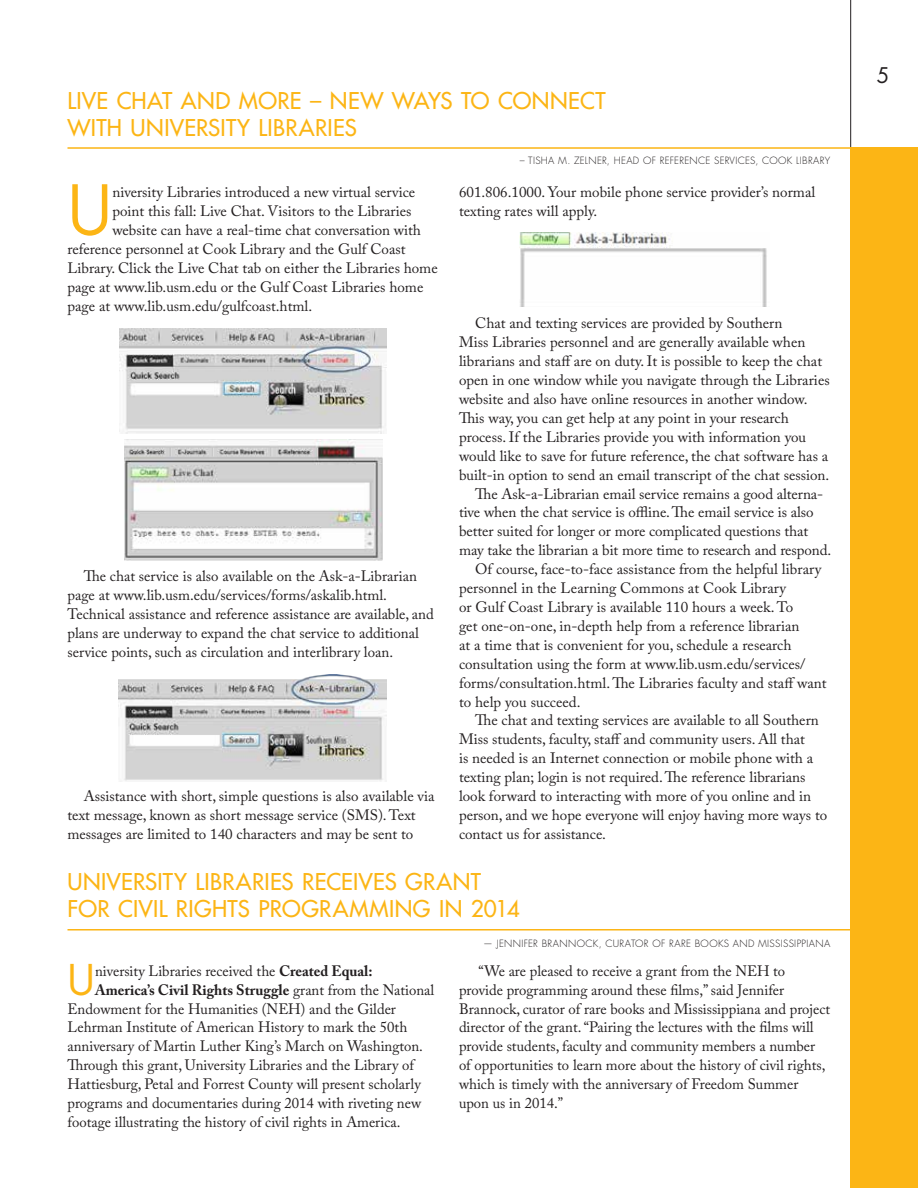
<style>
.page{position:relative;width:918px;height:1188px;background:#fff}
.page>*{position:absolute;margin:0;border:0;box-sizing:border-box;transform-origin:0 0}
.t1{font:67.05px "Futura Std";color:#fcb515}
.t2{font:41.25px "Futura Std";color:#fcb515}
.t3{font:500 22.5px/27px "Futura Std";letter-spacing:.015em;color:#fcb515}
.t4{font:21px "Futura Std";color:#231f20}
.t5{font:15px/18.9px "Adobe Caslon Pro";color:#231f20}
.t6{font:700 15px "Adobe Caslon Pro";color:#231f20}
.t7{font:300 9.75px "Futura Std";letter-spacing:.035em;color:#231f20}
.s1{font-weight:700}
.s2{font-weight:400}
</style>
<div class="page">
<hr style="left:850px;top:0;width:1px;height:148px;background:#231f20">
<div style="left:850px;top:148px;width:68px;height:1040px;background:#fcb515"></div>
<img style="left:119px;top:329px;width:268px;height:104px">
<img style="left:124px;top:440px;width:258px;height:120px">
<img style="left:119px;top:674px;width:267px;height:108px">
<img style="left:519px;top:233px;width:248px;height:73px">
<hr style="left:68px;top:147px;width:850px;height:2px;background:#fcb515">
<hr style="left:68px;top:929px;width:850px;height:2px;background:#fcb515">
<h3 class="t3" style="left:68px;top:87px;width:540px">LIVE CHAT AND MORE – NEW WAYS TO CONNECT<br>WITH UNIVERSITY LIBRARIES</h3>
<h1 class="t1" style="left:68px;top:167px;width:46px">U</h1>
<p class="t5" style="left:112px;top:182px;width:304px">niversity Libraries introduced a new virtual service</p>
<p class="t5" style="left:112px;top:201px;width:301px">point this fall: Live Chat. Visitors to the Libraries</p>
<p class="t5" style="left:112px;top:220px;width:310px">website can have a real-time chat conversation with</p>
<p class="t5" style="left:68px;top:239px;width:340px">reference personnel at Cook Library and the Gulf Coast</p>
<p class="t5" style="left:68px;top:258px;width:372px">Library. Click the Live Chat tab on either the Libraries home</p>
<p class="t5" style="left:68px;top:277px;width:357px">page at www.lib.usm.edu or the Gulf Coast Libraries home</p>
<p class="t5" style="left:68px;top:296px;width:246px">page at www.lib.usm.edu/gulfcoast.html.</p>
<p class="t5" style="left:67px;top:566px;width:368px;text-indent:16px">The chat service is also available on the Ask-a-Librarian page at www.lib.usm.edu/services/forms/askalib.html.<br>Technical assistance and reference assistance are available, and plans are underway to expand the chat service to additional service points, such as circulation and interlibrary loan.</p>
<p class="t5" style="left:68px;top:786px;width:368px;text-indent:16px">Assistance with short, simple questions is also available via text message, known as short message service (SMS). Text messages are limited to 140 characters and may be sent to</p>
<p class="t7" style="left:520px;top:155px;width:312px">– TISHA M. ZELNER, HEAD OF REFERENCE SERVICES, COOK LIBRARY</p>
<p class="t5" style="left:459px;top:182px;width:358px">601.806.1000. Your mobile phone service provider’s normal texting rates will apply.</p>
<p class="t5" style="left:475px;top:314px;width:309px">Chat and texting services are provided by Southern</p>
<p class="t5" style="left:459px;top:333px;width:348px">Miss Libraries personnel and are generally available when</p>
<p class="t5" style="left:459px;top:351px;width:365px">librarians and staff are on duty. It is possible to keep the chat</p>
<p class="t5" style="left:459px;top:370px;width:372px">open in one window while you navigate through the Libraries</p>
<p class="t5" style="left:459px;top:389px;width:350px">website and also have online resources in another window.</p>
<p class="t5" style="left:459px;top:408px;width:331px">This way, you can get help at any point in your research</p>
<p class="t5" style="left:459px;top:427px;width:349px">process. If the Libraries provide you with information you</p>
<p class="t5" style="left:459px;top:446px;width:371px">would like to save for future reference, the chat software has a</p>
<p class="t5" style="left:459px;top:465px;width:372px">built-in option to send an email transcript of the chat session.</p>
<p class="t5" style="left:475px;top:484px;width:350px">The Ask-a-Librarian email service remains a good alterna-</p>
<p class="t5" style="left:459px;top:503px;width:356px">tive when the chat service is offline. The email service is also</p>
<p class="t5" style="left:459px;top:522px;width:351px">better suited for longer or more complicated questions that</p>
<p class="t5" style="left:459px;top:541px;width:374px">may take the librarian a bit more time to research and respond.</p>
<p class="t5" style="left:475px;top:560px;width:348px">Of course, face-to-face assistance from the helpful library</p>
<p class="t5" style="left:459px;top:578px;width:329px">personnel in the Learning Commons at Cook Library</p>
<p class="t5" style="left:459px;top:597px;width:336px">or Gulf Coast Library is available 110 hours a week. To</p>
<p class="t5" style="left:459px;top:616px;width:342px">get one-on-one, in-depth help from a reference librarian</p>
<p class="t5" style="left:459px;top:635px;width:334px">at a time that is convenient for you, schedule a research</p>
<p class="t5" style="left:459px;top:654px;width:348px">consultation using the form at www.lib.usm.edu/services/</p>
<p class="t5" style="left:459px;top:673px;width:369px">forms/consultation.html. The Libraries faculty and staff want</p>
<p class="t5" style="left:459px;top:692px;width:123px">to help you succeed.</p>
<p class="t5" style="left:475px;top:711px;width:345px">The chat and texting services are available to all Southern</p>
<p class="t5" style="left:459px;top:730px;width:348px">Miss students, faculty, staff and community users. All that</p>
<p class="t5" style="left:459px;top:749px;width:356px">is needed is an Internet connection or mobile phone with a</p>
<p class="t5" style="left:459px;top:768px;width:348px">texting plan; login is not required. The reference librarians</p>
<p class="t5" style="left:459px;top:787px;width:354px">look forward to interacting with more of you online and in</p>
<p class="t5" style="left:459px;top:805px;width:370px">person, and we hope everyone will enjoy having more ways to</p>
<p class="t5" style="left:459px;top:824px;width:149px">contact us for assistance.</p>
<h3 class="t3" style="left:67px;top:869px;width:454px">UNIVERSITY LIBRARIES RECEIVES GRANT<br>FOR CIVIL RIGHTS PROGRAMMING IN 2014</h3>
<h2 class="t2" style="left:68px;top:953px;width:29px">U</h2>
<p class="t5" style="left:95px;top:961px;width:279px">niversity Libraries received the <span class="s1">Created Equal:</span></p>
<p class="t6" style="left:95px;top:981px;width:341px">America’s Civil Rights Struggle <span class="s2">grant from the National</span></p>
<p class="t5" style="left:67px;top:999px;width:330px">Endowment for the Humanities (NEH) and the Gilder</p>
<p class="t5" style="left:67px;top:1018px;width:341px">Lehrman Institute of American History to mark the 50th</p>
<p class="t5" style="left:67px;top:1037px;width:357px">anniversary of Martin Luther King’s March on Washington.</p>
<p class="t5" style="left:67px;top:1056px;width:348px">Through this grant, University Libraries and the Library of</p>
<p class="t5" style="left:67px;top:1075px;width:355px">Hattiesburg, Petal and Forrest County will present scholarly</p>
<p class="t5" style="left:67px;top:1093px;width:355px">programs and documentaries during 2014 with riveting new</p>
<p class="t5" style="left:67px;top:1112px;width:335px">footage illustrating the history of civil rights in America.</p>
<p class="t7" style="left:483px;top:938px;width:349px">— JENNIFER BRANNOCK, CURATOR OF RARE BOOKS AND MISSISSIPPIANA</p>
<p class="t5" style="left:459px;top:961px;width:373px;text-indent:19px">“We are pleased to receive a grant from the NEH to provide programming around these films,” said Jennifer Brannock, curator of rare books and Mississippiana and project director of the grant. “Pairing the lectures with the films will provide students, faculty and community members a number of opportunities to learn more about the history of civil rights, which is timely with the anniversary of Freedom Summer upon us in 2014.”</p>
<h3 class="t4" style="left:877px;top:62px;width:14px">5</h3>
</div>
